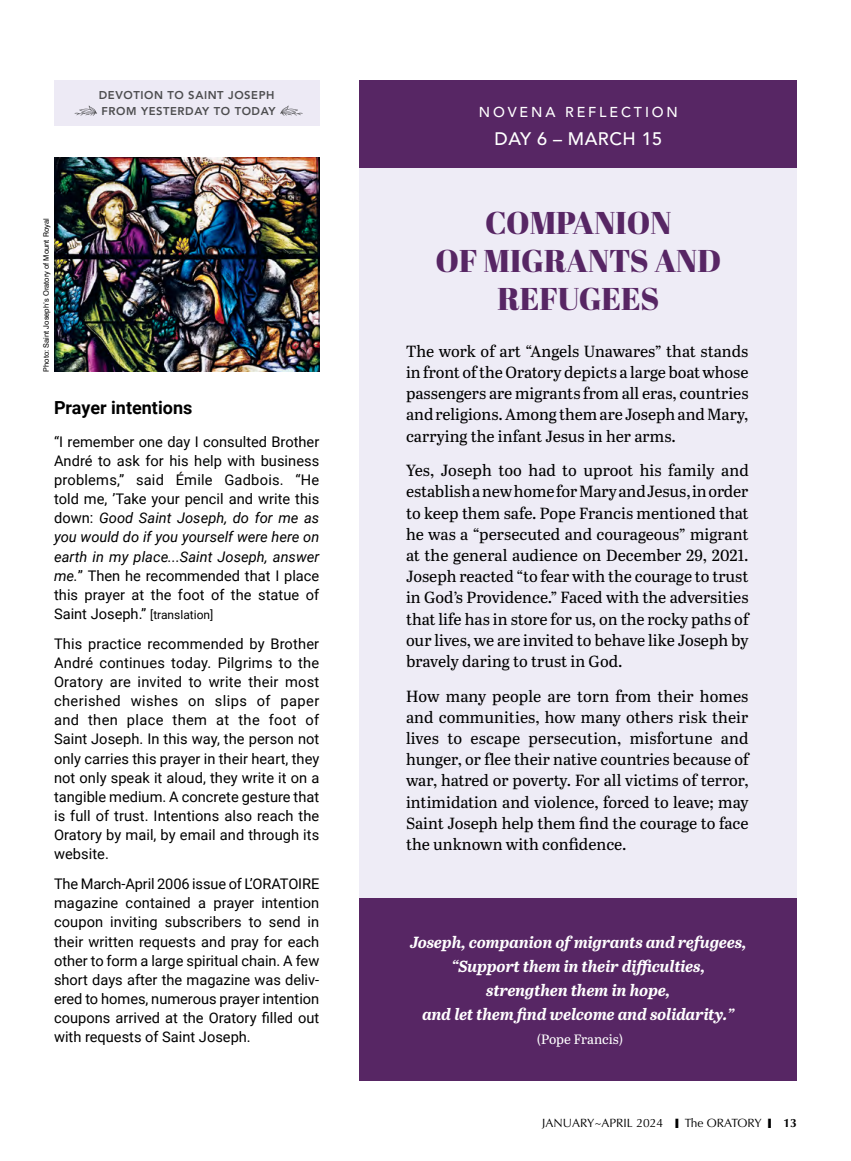
<style>
.page{position:relative;width:851px;height:1161px;background:#fff}
.page>*{position:absolute;margin:0;border:0;box-sizing:border-box;transform-origin:0 0}
.t1{font:31.5px/37.8px "Abril Fatface";color:#572664;text-align:center}
.t2{font:700 18px "Roboto";color:#000}
.t3{font:500 18px "Avenir LT Std";letter-spacing:.025em;color:#fff}
.t4{font:16.2px/21.1px "Abril Text";color:#000;text-align:justify}
.t5{font:italic 700 16.2px/24px "Abril Text";color:#fff;text-align:center}
.t6{font:14.7px/19.2px "Roboto";letter-spacing:.005em;color:#000;text-align:justify}
.t7{font:500 14.25px "Avenir LT Std";letter-spacing:.2em;color:#fff}
.t8{font:13.5px "Abril Text";color:#fff}
.t9{font:12px "Optima";color:#000}
.t10{font:800 11.25px/15.8px "Avenir LT Std";letter-spacing:.05em;color:#4d4d4f}
.t11{font:7.5px "Swiss 721 BT";color:#000}
.s1{font-style:italic}
.s2{font-size:12px}
.s3{font-weight:700}
</style>
<div class="page">
<div style="left:360px;top:118px;width:436px;height:963px;background:#eeecf6"></div>
<div style="left:360px;top:899px;width:436px;height:182px;background:#572664"></div>
<div style="left:360px;top:80px;width:436px;height:88px;background:#572664"></div>
<div style="left:54px;top:80px;width:265px;height:45px;background:#edeaf5"></div>
<svg style="left:75px;top:106px;width:22px;height:10px"></svg>
<svg style="left:280px;top:106px;width:22px;height:10px"></svg>
<img style="left:54px;top:158px;width:265px;height:214px">
<p class="t11" style="left:42px;top:372px;width:155px;rotate:-90deg">Photo: Saint Joseph’s Oratory of Mount Royal</p>
<p class="t10" style="left:99px;top:88px;width:178px">DEVOTION TO SAINT JOSEPH<br>FROM YESTERDAY TO TODAY</p>
<p class="t2" style="left:54px;top:395px;width:140px">Prayer intentions</p>
<p class="t6" style="left:54px;top:431px;width:267px">“I remember one day I consulted Brother André to ask for his help with business problems,” said Émile Gadbois. “He told me, ’Take your pencil and write this down: <span class="s1">Good Saint Joseph, do for me as you would do if you yourself were here on earth in my place...Saint Joseph, answer me.</span>” Then he recommended that I place this prayer at the foot of the statue of Saint Joseph.” <span class="s2">[translation]</span></p>
<p class="t6" style="left:54px;top:633px;width:267px">This practice recommended by Brother André continues today. Pilgrims to the Oratory are invited to write their most cherished wishes on slips of paper and then place them at the foot of Saint Joseph. In this way, the person not only carries this prayer in their heart, they not only speak it aloud, they write it on a tangible medium. A concrete gesture that is full of trust. Intentions also reach the Oratory by mail, by email and through its website.</p>
<p class="t6" style="left:54px;top:874px;width:267px">The March-April 2006 issue of L’ORATOIRE magazine contained a prayer intention coupon inviting subscribers to send in their written requests and pray for each other to form a large spiritual chain. A few short days after the magazine was deliv&shy;ered to homes, numerous prayer intention coupons arrived at the Oratory filled out with requests of Saint Joseph.</p>
<p class="t7" style="left:479px;top:103px;width:200px">NOVENA REFLECTION</p>
<p class="t3" style="left:494px;top:128px;width:169px">DAY 6 – MARCH 15</p>
<h1 class="t1" style="left:435px;top:203px;width:287px">COMPANION<br>OF MIGRANTS AND<br>REFUGEES</h1>
<p class="t4" style="left:406px;top:340px;width:344px">The work of art “Angels Unawares” that stands in front of the Oratory depicts a large boat whose passengers are migrants from all eras, countries and religions. Among them are Joseph and Mary, carrying the infant Jesus in her arms.</p>
<p class="t4" style="left:406px;top:459px;width:344px">Yes, Joseph too had to uproot his family and establish a new home for Mary and Jesus, in order to keep them safe. Pope Francis mentioned that he was a “persecuted and courageous” migrant at the general audience on December 29, 2021.<br>Joseph reacted “to fear with the courage to trust in God’s Providence.” Faced with the adversities that life has in store for us, on the rocky paths of our lives, we are invited to behave like Joseph by bravely daring to trust in God.</p>
<p class="t4" style="left:406px;top:685px;width:344px">How many people are torn from their homes and communities, how many others risk their lives to escape persecution, misfortune and hunger, or flee their native countries because of war, hatred or poverty. For all victims of terror, intimidation and violence, forced to leave; may Saint Joseph help them find the courage to face the unknown with confidence.</p>
<p class="t5" style="left:410px;top:930px;width:338px">Joseph, companion of migrants and refugees, “Support them in their difficulties, strengthen them in hope,<br>and let them find welcome and solidarity.”</p>
<p class="t8" style="left:537px;top:1030px;width:88px">(Pope Francis)</p>
<p class="t9" style="left:542px;top:1116px;width:256px">JANUARY~APRIL 2024 ❙ The ORATORY ❙ <span class="s3">13</span></p>
</div>
